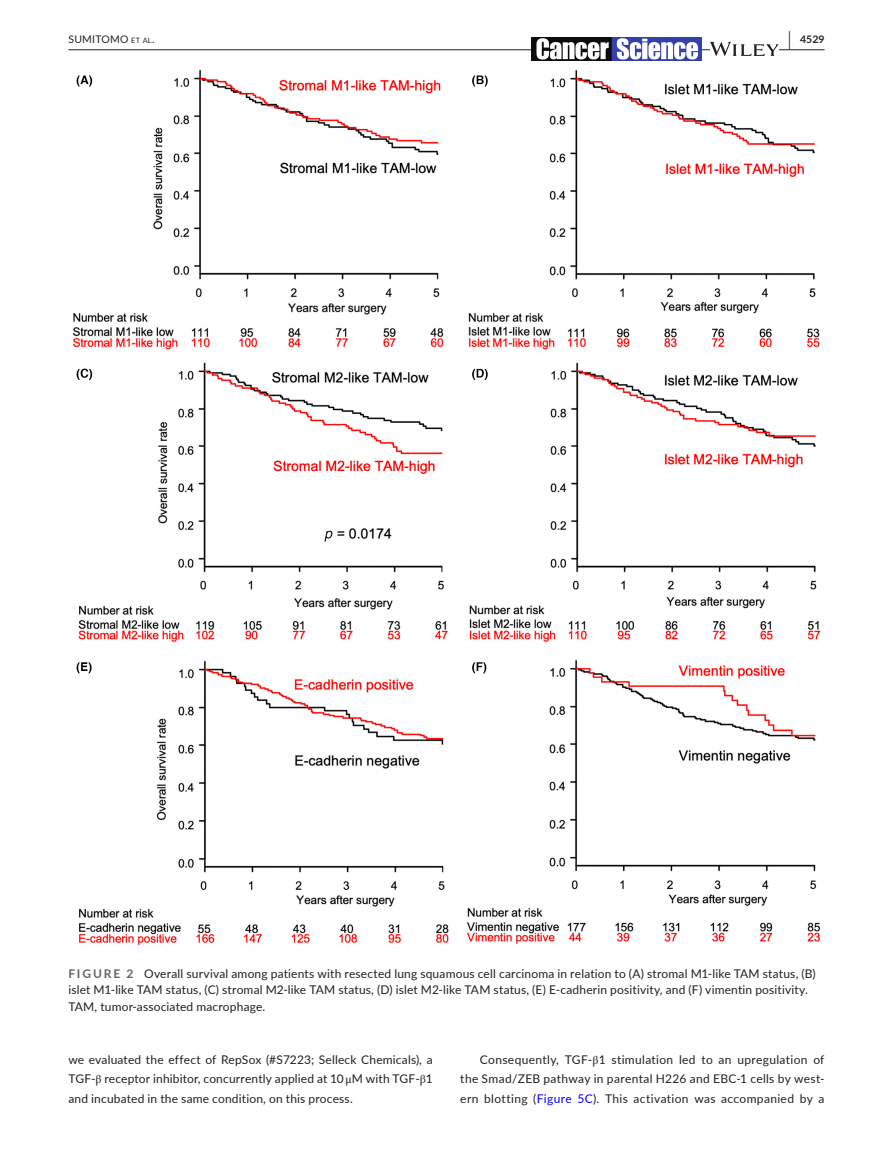
<style>
.page{position:relative;width:893px;height:1174px;background:#fff}
.page>*{position:absolute;margin:0;border:0;box-sizing:border-box;transform-origin:0 0}
.t1{font:12px/19.5px "Lato";letter-spacing:.015em;color:#231f20;text-align:justify}
.t2{font:10.5px "Lato";letter-spacing:.02em;color:#231f20}
.t3{font:700 10.5px "Lato";color:#231f20}
.s1{font-size:7.35px}
.s2{font-size:19.5px}
.s3{font-weight:700;color:#636366}
.s4{font-family:"STIX"}
.s5{color:#00f}
</style>
<div class="page">
<hr style="left:68px;top:49px;width:756px;height:1px;background:#231f20">
<img style="left:531px;top:37px;width:170px;height:24px">
<svg style="left:710px;top:42px;width:69px;height:14px"></svg>
<img style="left:72px;top:69px;width:749px;height:876px">
<p class="t2" style="left:68px;top:31px;width:88px">SUMITOMO <span class="s1">et al</span>.</p>
<p class="t3" style="left:789px;top:31px;width:37px"><span class="s2">|</span> 4529</p>
<p class="t1" style="left:68px;top:964px;width:749px;line-height:16.5px;text-align:left"><span class="s3">FIGURE 2</span> Overall survival among patients with resected lung squamous cell carcinoma in relation to (A) stromal M1-like TAM status, (B) islet M1-like TAM status, (C) stromal M2-like TAM status, (D) islet M2-like TAM status, (E) E-cadherin positivity, and (F) vimentin positivity.<br>TAM, tumor-associated macrophage.</p>
<p class="t1" style="left:68px;top:1049px;width:366px">we evaluated the effect of RepSox (#S7223; Selleck Chemicals), a TGF-<span class="s4">β</span> receptor inhibitor, concurrently applied at 10 <span class="s4">μ</span>M with TGF-<span class="s4">β</span>1 and incubated in the same condition, on this process.</p>
<p class="t1" style="left:460px;top:1049px;width:366px;text-indent:20px">Consequently, TGF-<span class="s4">β</span>1 stimulation led to an upregulation of the Smad/ZEB pathway in parental H226 and EBC-1 cells by west&shy;ern blotting (<span class="s5">Figure 5C</span>). This activation was accompanied by a</p>
</div>
